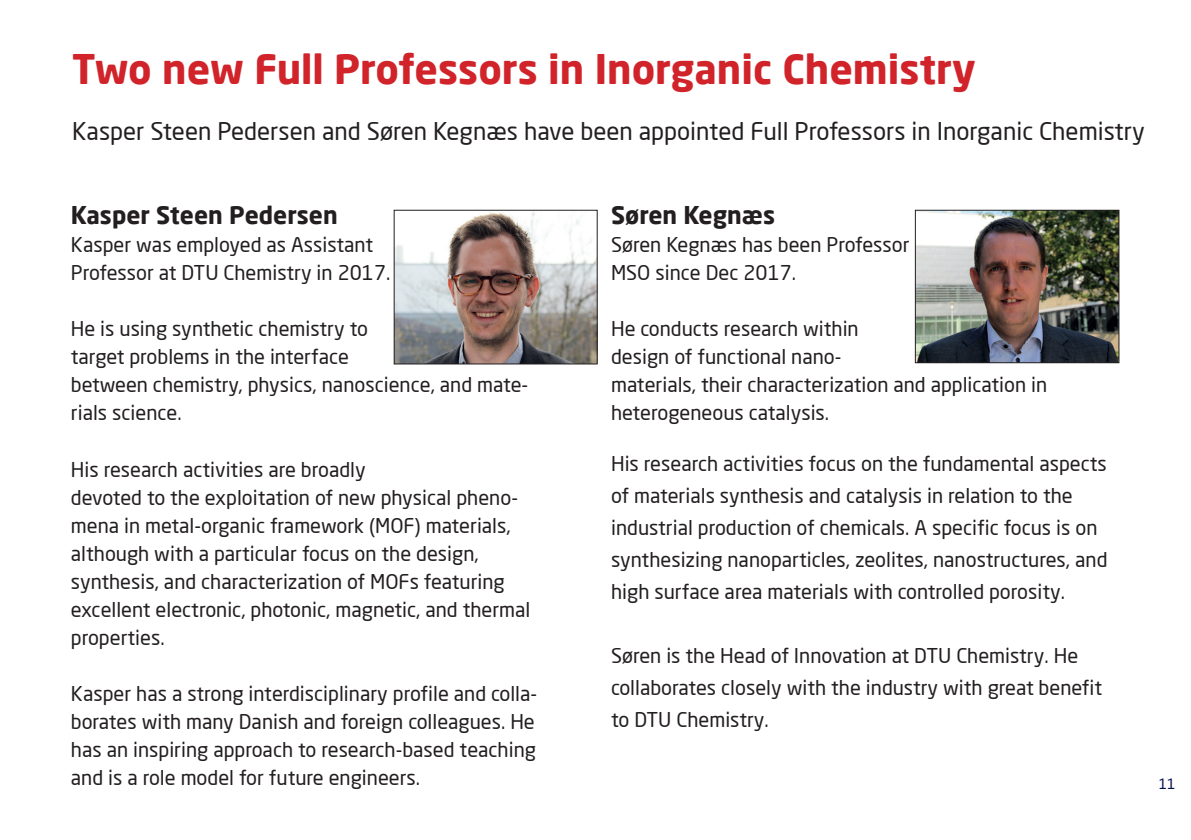
<style>
.page{position:relative;width:1191px;height:840px;background:#fff}
.page>*{position:absolute;margin:0;border:0;box-sizing:border-box;transform-origin:0 0}
.t1{font:700 40px "Neo Sans Pro";color:#d1232a}
.t2{font:24px "Neo Sans Pro";color:#231f20}
.t3{font:700 24px "Neo Sans Pro";color:#231f20}
.t4{font:20px/28px "Neo Sans Pro";color:#231f20}
.t5{font:14px "Neo Sans Pro";color:#010d4f}
</style>
<div class="page">
<img style="left:917px;top:212px;width:200px;height:149px">
<div style="left:915px;top:210px;width:204px;height:153px;border:1px solid #231f20"></div>
<img style="left:396px;top:212px;width:199px;height:150px">
<div style="left:394px;top:210px;width:203px;height:154px;border:1px solid #231f20"></div>
<h1 class="t1" style="left:72px;top:44px;width:905px">Two new Full Professors in Inorganic Chemistry</h1>
<p class="t2" style="left:72px;top:116px;width:1074px">Kasper Steen Pedersen and Søren Kegnæs have been appointed Full Professors in Inorganic Chemistry</p>
<p class="t3" style="left:71px;top:200px;width:268px">Kasper Steen Pedersen</p>
<p class="t4" style="left:71px;top:230px;width:321px">Kasper was employed as Assistant<br>Professor at DTU Chemistry in 2017.</p>
<p class="t4" style="left:71px;top:314px;width:459px">He is using synthetic chemistry to<br>target problems in the interface<br>between chemistry, physics, nanoscience, and mate&shy;rials science.</p>
<p class="t4" style="left:71px;top:454px;width:461px">His research activities are broadly<br>devoted to the exploitation of new physical pheno&shy;mena in metal-organic framework (MOF) materials, although with a particular focus on the design, synthesis, and characterization of MOFs featuring excellent electronic, photonic, magnetic, and thermal properties.</p>
<p class="t4" style="left:71px;top:678px;width:468px;text-align:justify">Kasper has a strong interdisciplinary profile and colla&shy;borates with many Danish and foreign colleagues. He has an inspiring approach to research-based teaching and is a role model for future engineers.</p>
<p class="t3" style="left:611px;top:200px;width:165px">Søren Kegnæs</p>
<p class="t4" style="left:611px;top:230px;width:300px">Søren Kegnæs has been Professor<br>MSO since Dec 2017.</p>
<p class="t4" style="left:611px;top:314px;width:438px">He conducts research within<br>design of functional nano-<br>materials, their characterization and application in heterogeneous catalysis.</p>
<p class="t4" style="left:611px;top:447px;width:498px;line-height:32px">His research activities focus on the fundamental aspects of materials synthesis and catalysis in relation to the industrial production of chemicals. A specific focus is on synthesizing nanoparticles, zeolites, nanostructures, and high surface area materials with controlled porosity.</p>
<p class="t4" style="left:611px;top:639px;width:492px;line-height:32px">Søren is the Head of Innovation at DTU Chemistry. He collaborates closely with the industry with great benefit to DTU Chemistry.</p>
<p class="t5" style="left:1158px;top:774px;width:18px">11</p>
</div>
